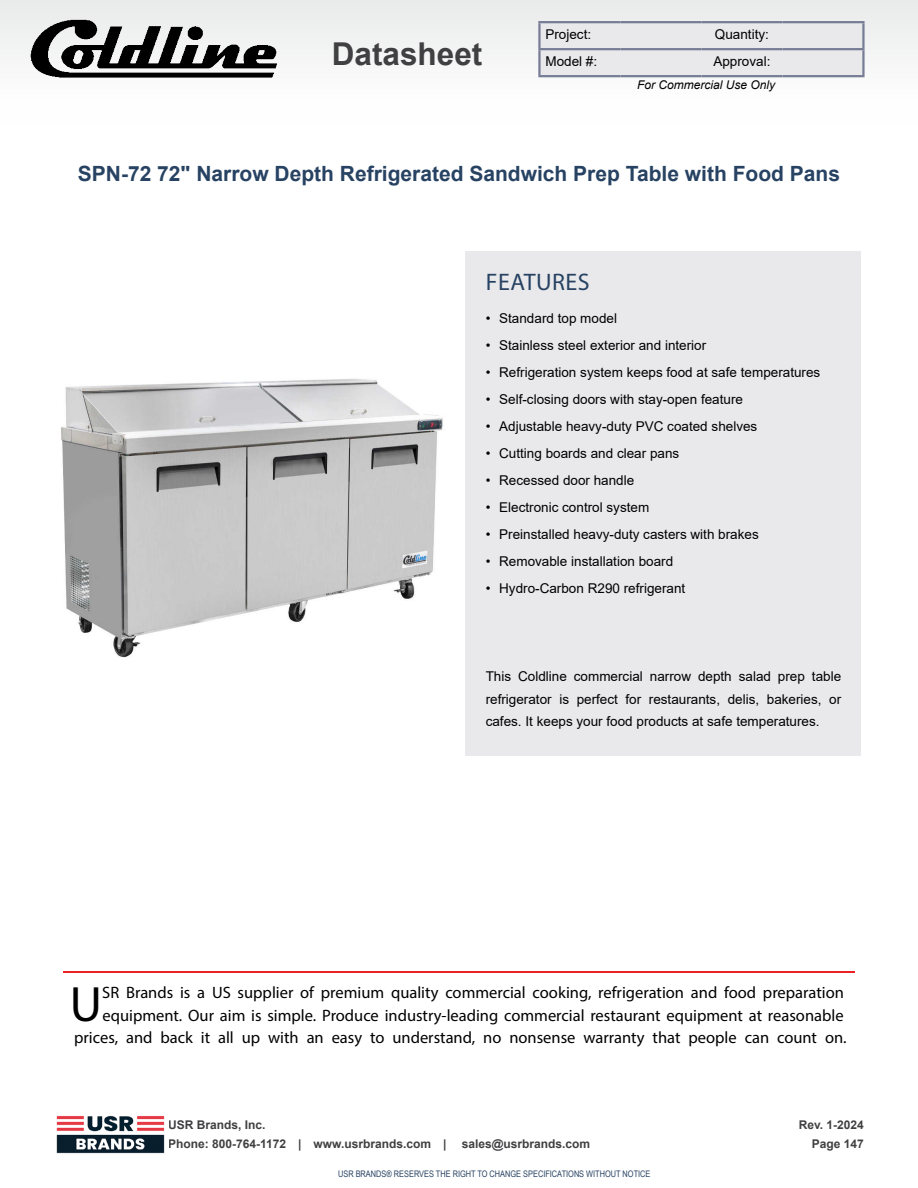
<style>
.page{position:relative;width:918px;height:1188px;background:#fff}
.page>*{position:absolute;margin:0;border:0;box-sizing:border-box;transform-origin:0 0}
.t1{font:49.95px "Myriad Pro";color:#000}
.t2{font:700 31.5px "Arial";color:#404042}
.t3{font:24px "Myriad Pro";letter-spacing:.02em;color:#274262}
.t4{font:700 21px "Arial";color:#274262}
.t5{font:16.5px/22.5px "Myriad Pro";color:#000;text-align:right}
.t6{font:13.5px/22.5px "Arial";color:#000;text-align:justify}
.t7{font:700 12px/19.5px "Arial";color:#404042}
.t8{font:italic 12px "Arial";color:#000}
.t9{font:9px "Arial Narrow";color:#274262}
</style>
<div class="page">
<hr style="left:63px;top:972px;width:792px;height:1px;background:#eb2124">
<div style="left:465px;top:251px;width:396px;height:505px;background:#e9e9ec"></div>
<img style="left:61px;top:379px;width:382px;height:279px">
<img style="left:56px;top:1115px;width:109px;height:39px">
<div style="left:0;top:0;width:918px;height:124px;background:linear-gradient(to right,#f7f7f7,#f7f7f7)"></div>
<div style="left:541px;top:23px;width:321px;height:52px;background:#e9e9ec"></div>
<hr style="left:538px;top:21px;width:82px;height:2px;background:#777d95">
<hr style="left:538px;top:23px;width:3px;height:25px;background:#777d95">
<hr style="left:620px;top:21px;width:81px;height:2px;background:#777d95">
<hr style="left:701px;top:21px;width:81px;height:2px;background:#777d95">
<hr style="left:782px;top:21px;width:83px;height:2px;background:#777d95">
<hr style="left:862px;top:23px;width:3px;height:25px;background:#777d95">
<hr style="left:538px;top:48px;width:82px;height:2px;background:#777d95">
<hr style="left:538px;top:50px;width:3px;height:25px;background:#777d95">
<hr style="left:620px;top:48px;width:81px;height:2px;background:#777d95">
<hr style="left:701px;top:48px;width:81px;height:2px;background:#777d95">
<hr style="left:782px;top:48px;width:83px;height:2px;background:#777d95">
<hr style="left:862px;top:50px;width:3px;height:25px;background:#777d95">
<hr style="left:538px;top:75px;width:82px;height:2px;background:#777d95">
<hr style="left:620px;top:75px;width:81px;height:2px;background:#777d95">
<hr style="left:701px;top:75px;width:81px;height:2px;background:#777d95">
<hr style="left:782px;top:75px;width:83px;height:2px;background:#777d95">
<img style="left:31px;top:20px;width:245px;height:58px">
<h2 class="t2" style="left:332px;top:32px;width:152px">Datasheet</h2>
<p class="t6" style="left:545px;top:23px;width:47px">Project:</p>
<p class="t6" style="left:715px;top:23px;width:56px">Quantity:</p>
<p class="t6" style="left:545px;top:50px;width:53px">Model #:</p>
<p class="t6" style="left:713px;top:50px;width:59px">Approval:</p>
<p class="t8" style="left:637px;top:77px;width:140px">For Commercial Use Only</p>
<h3 class="t4" style="left:78px;top:159px;width:764px">SPN-72 72" Narrow Depth Refrigerated Sandwich Prep Table with Food Pans</h3>
<h3 class="t3" style="left:486px;top:267px;width:105px">FEATURES</h3>
<p class="t6" style="left:486px;top:307px;width:133px">• Standard top model</p>
<p class="t6" style="left:486px;top:334px;width:222px">• Stainless steel exterior and interior</p>
<p class="t6" style="left:486px;top:361px;width:336px">• Refrigeration system keeps food at safe temperatures</p>
<p class="t6" style="left:486px;top:388px;width:259px">• Self-closing doors with stay-open feature</p>
<p class="t6" style="left:486px;top:415px;width:273px">• Adjustable heavy-duty PVC coated shelves</p>
<p class="t6" style="left:486px;top:442px;width:195px">• Cutting boards and clear pans</p>
<p class="t6" style="left:486px;top:469px;width:150px">• Recessed door handle</p>
<p class="t6" style="left:486px;top:496px;width:165px">• Electronic control system</p>
<p class="t6" style="left:486px;top:523px;width:275px">• Preinstalled heavy-duty casters with brakes</p>
<p class="t6" style="left:486px;top:550px;width:189px">• Removable installation board</p>
<p class="t6" style="left:486px;top:577px;width:201px">• Hydro-Carbon R290 refrigerant</p>
<p class="t6" style="left:486px;top:665px;width:357px">This Coldline commercial narrow depth salad prep table refrigerator is perfect for restaurants, delis, bakeries, or cafes. It keeps your food products at safe temperatures.</p>
<p class="t5" style="left:74px;top:981px;width:774px">SR Brands is a US supplier of premium quality commercial cooking, refrigeration and food preparation equipment. Our aim is simple. Produce industry-leading commercial restaurant equipment at reasonable prices, and back it all up with an easy to understand, no nonsense warranty that people can count on.</p>
<h1 class="t1" style="left:70px;top:973px;width:34px">U</h1>
<p class="t7" style="left:168px;top:1115px;width:280px">USR Brands, Inc.<br>Phone: 800-764-1172 | www.usrbrands.com |</p>
<p class="t7" style="left:462px;top:1134px;width:130px">sales@usrbrands.com</p>
<p class="t9" style="left:338px;top:1167px;width:314px">USR BRANDS® RESERVES THE RIGHT TO CHANGE SPECIFICATIONS WITHOUT NOTICE</p>
<p class="t7" style="left:799px;top:1115px;width:67px;text-align:right">Rev. 1-2024<br>Page 147</p>
</div>
